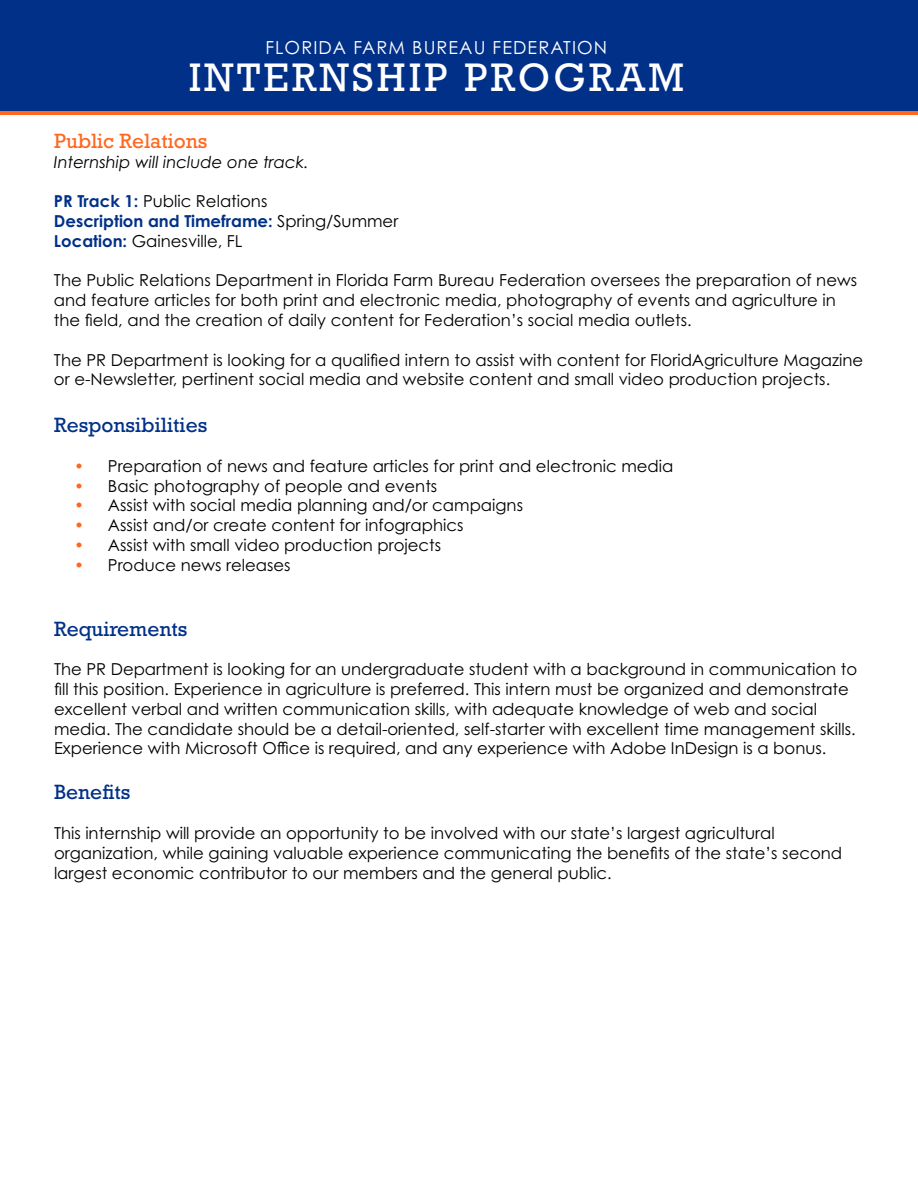
<style>
.page{position:relative;width:918px;height:1188px;background:#fff}
.page>*{position:absolute;margin:0;border:0;box-sizing:border-box;transform-origin:0 0}
.t1{font:40.5px "Rockwell Std";letter-spacing:.08em;color:#fff}
.t2{font:21px "Rockwell Std";color:#003087}
.t3{font:21px "Rockwell Std";color:#ff671f}
.t4{font:18px "Century Gothic Pro";letter-spacing:.06em;color:#fff}
.t5{font:16.5px/19.8px "Century Gothic Pro";color:#000}
.t6{font:700 16.5px/19.8px "Century Gothic Pro";color:#003087}
.t7{font:italic 16.5px "Century Gothic Pro";color:#000}
.s1{font-weight:400;color:#000}
.s2{color:#ff671f}
</style>
<div class="page">
<svg style="left:0;top:110px;width:918px;height:4px;fill:#ff671f"></svg>
<div style="left:0;top:0;width:918px;height:110px;background:#003087"></div>
<p class="t4" style="left:265px;top:36px;width:343px">FLORIDA FARM BUREAU FEDERATION</p>
<h1 class="t1" style="left:189px;top:54px;width:497px">INTERNSHIP PROGRAM</h1>
<p class="t3" style="left:54px;top:129px;width:155px">Public Relations</p>
<p class="t7" style="left:54px;top:152px;width:256px">Internship will include one track.</p>
<p class="t6" style="left:54px;top:191px;width:346px">PR Track 1: <span class="s1">Public Relations<br></span>Description and Timeframe: <span class="s1">Spring/Summer<br></span>Location: <span class="s1">Gainesville, FL</span></p>
<p class="t5" style="left:54px;top:270px;width:805px">The Public Relations Department in Florida Farm Bureau Federation oversees the preparation of news and feature articles for both print and electronic media, photography of events and agriculture in the field, and the creation of daily content for Federation’s social media outlets.</p>
<p class="t5" style="left:54px;top:349px;width:811px">The PR Department is looking for a qualified intern to assist with content for FloridAgriculture Magazine or e-Newsletter, pertinent social media and website content and small video production projects.</p>
<p class="t2" style="left:54px;top:413px;width:155px">Responsibilities</p>
<p class="t5" style="left:74px;top:456px;width:601px"><span class="s2">•</span> Preparation of news and feature articles for print and electronic media</p>
<p class="t5" style="left:74px;top:475px;width:365px"><span class="s2">•</span> Basic photography of people and events</p>
<p class="t5" style="left:74px;top:495px;width:450px"><span class="s2">•</span> Assist with social media planning and/or campaigns</p>
<p class="t5" style="left:74px;top:515px;width:391px"><span class="s2">•</span> Assist and/or create content for infographics</p>
<p class="t5" style="left:74px;top:535px;width:369px"><span class="s2">•</span> Assist with small video production projects</p>
<p class="t5" style="left:74px;top:555px;width:218px"><span class="s2">•</span> Produce news releases</p>
<p class="t2" style="left:54px;top:616px;width:135px">Requirements</p>
<p class="t5" style="left:54px;top:659px;width:805px">The PR Department is looking for an undergraduate student with a background in communication to fill this position. Experience in agriculture is preferred. This intern must be organized and demonstrate excellent verbal and written communication skills, with adequate knowledge of web and social media. The candidate should be a detail-oriented, self-starter with excellent time management skills.<br>Experience with Microsoft Office is required, and any experience with Adobe InDesign is a bonus.</p>
<p class="t2" style="left:54px;top:780px;width:78px">Benefits</p>
<p class="t5" style="left:54px;top:823px;width:790px">This internship will provide an opportunity to be involved with our state’s largest agricultural organization, while gaining valuable experience communicating the benefits of the state’s second largest economic contributor to our members and the general public.</p>
</div>
